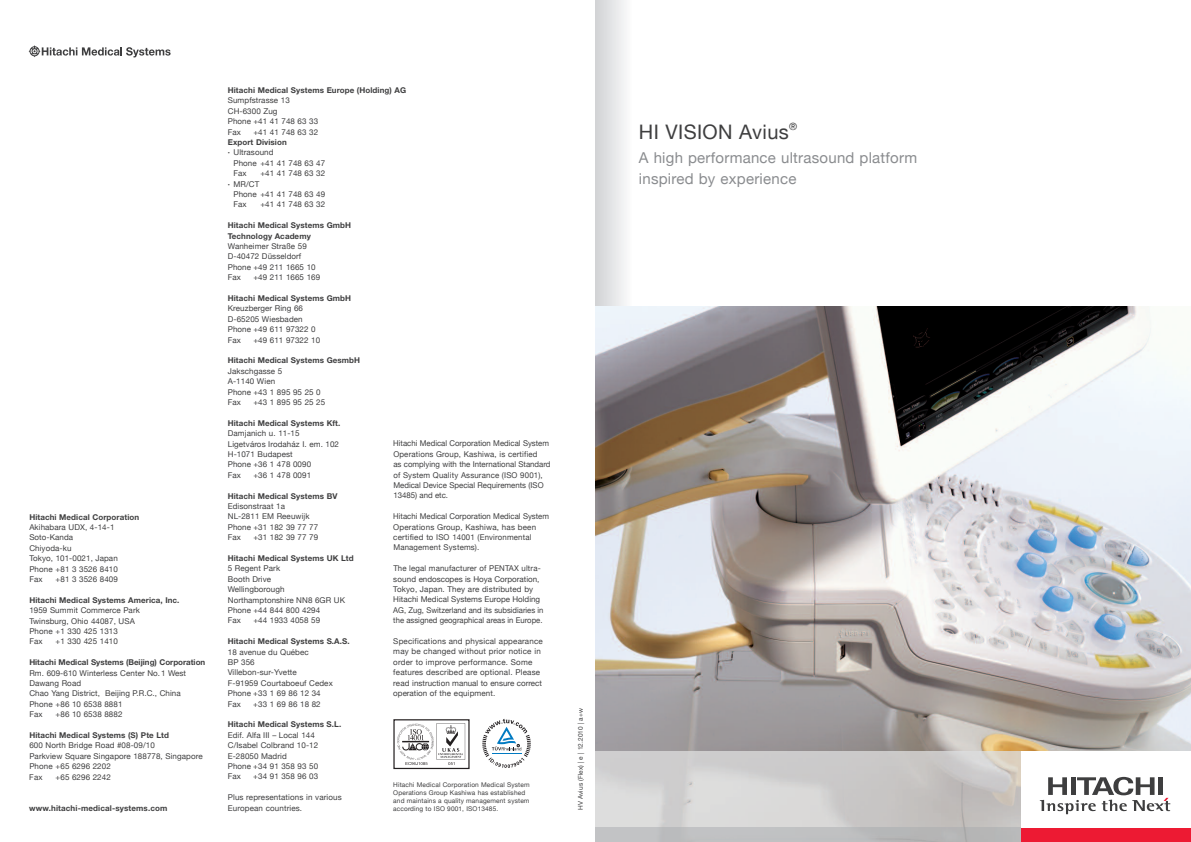
<style>
.page{position:relative;width:1191px;height:842px;background:#fff}
.page>*{position:absolute;margin:0;border:0;box-sizing:border-box;transform-origin:0 0}
.t1{font:20px "Helvetica Neue";letter-spacing:.015em;color:#3e3e3f}
.t2{font:15px/21px "Helvetica Neue";letter-spacing:.015em;color:#8a8c8f}
.t3{font:10px "Helvetica Neue";color:#3e3e3f}
.t4{font:8px/10.4px "Helvetica Neue";letter-spacing:.01em;color:#3e3e3f}
.t5{font:700 8px/10.4px "Helvetica Neue";letter-spacing:.01em;color:#3e3e3f}
.t6{font:6.5px/8px "Helvetica Neue";letter-spacing:.02em;color:#3e3e3f}
.s1{font-weight:400}
.s2{font-weight:700}
</style>
<div class="page">
<svg style="left:595px;top:0;width:36px;height:842px"></svg>
<img style="left:595px;top:306px;width:596px;height:445px">
<svg style="left:28px;top:45px;width:143px;height:12px"></svg>
<svg style="left:393px;top:719px;width:77px;height:51px"></svg>
<div style="left:393px;top:719px;width:76px;height:50px;border:1px solid #231f20"></div>
<svg style="left:397px;top:723px;width:68px;height:42px"></svg>
<div style="left:1020px;top:827px;width:171px;height:15px;background:#ed1a33"></div>
<svg style="left:1039px;top:777px;width:131px;height:37px"></svg>
<svg style="left:482px;top:719px;width:49px;height:49px"></svg>
<p class="t5" style="left:29px;top:512px;width:111px">Hitachi Medical Corporation</p>
<p class="t4" style="left:29px;top:522px;width:90px">Akihabara UDX, 4-14-1<br>Soto-Kanda<br>Chiyoda-ku<br>Tokyo, 101-0021, Japan<br>Phone +81 3 3526 8410<br>Fax</p>
<p class="t4" style="left:56px;top:574px;width:64px">+81 3 3526 8409</p>
<p class="t5" style="left:29px;top:595px;width:152px">Hitachi Medical Systems America, Inc.</p>
<p class="t4" style="left:29px;top:605px;width:112px">1959 Summit Commerce Park<br>Twinsburg, Ohio 44087, USA<br>Phone +1 330 425 1313<br>Fax</p>
<p class="t4" style="left:56px;top:636px;width:64px">+1 330 425 1410</p>
<p class="t5" style="left:29px;top:658px;width:177px">Hitachi Medical Systems (Beijing) Corporation</p>
<p class="t4" style="left:29px;top:667px;width:158px">Rm. 609-610 Winterless Center No.1 West<br>Dawang Road<br>Chao Yang District, Beijing P.R.C., China<br>Phone +86 10 6538 8881<br>Fax</p>
<p class="t4" style="left:56px;top:709px;width:68px">+86 10 6538 8882</p>
<p class="t5" style="left:29px;top:731px;width:141px">Hitachi Medical Systems (S) Pte Ltd</p>
<p class="t4" style="left:29px;top:740px;width:175px">600 North Bridge Road #08-09/10<br>Parkview Square Singapore 188778, Singapore<br>Phone +65 6296 2202<br>Fax</p>
<p class="t4" style="left:56px;top:771px;width:57px">+65 6296 2242</p>
<p class="t5" style="left:29px;top:803px;width:140px">www.hitachi-medical-systems.com</p>
<p class="t5" style="left:228px;top:86px;width:180px">Hitachi Medical Systems Europe (Holding) AG</p>
<p class="t4" style="left:228px;top:95px;width:92px">Sumpfstrasse 13<br>CH-6300 Zug<br>Phone +41 41 748 63 33<br>Fax</p>
<p class="t4" style="left:253px;top:126px;width:66px">+41 41 748 63 32</p>
<p class="t5" style="left:228px;top:138px;width:61px">Export Division · <span class="s1">Ultrasound</span></p>
<p class="t4" style="left:233px;top:158px;width:93px">Phone +41 41 748 63 47<br>Fax</p>
<p class="t4" style="left:260px;top:168px;width:66px">+41 41 748 63 32</p>
<p class="t4" style="left:233px;top:178px;width:93px;text-indent:-6px"><span class="s2">·</span> MR/CT<br>Phone +41 41 748 63 49<br>Fax</p>
<p class="t4" style="left:260px;top:199px;width:66px">+41 41 748 63 32</p>
<p class="t5" style="left:228px;top:221px;width:125px">Hitachi Medical Systems GmbH<br>Technology Academy</p>
<p class="t4" style="left:228px;top:241px;width:89px">Wanheimer Straße 59<br>D-40472 Düsseldorf<br>Phone +49 211 1665 10<br>Fax</p>
<p class="t4" style="left:253px;top:272px;width:68px">+49 211 1665 169</p>
<p class="t5" style="left:228px;top:294px;width:125px">Hitachi Medical Systems GmbH</p>
<p class="t4" style="left:228px;top:303px;width:89px">Kreuzberger Ring 66<br>D-65205 Wiesbaden<br>Phone +49 611 97322 0<br>Fax</p>
<p class="t4" style="left:253px;top:334px;width:68px">+49 611 97322 10</p>
<p class="t5" style="left:228px;top:356px;width:134px">Hitachi Medical Systems GesmbH</p>
<p class="t4" style="left:228px;top:366px;width:94px">Jakschgasse 5<br>A-1140 Wien<br>Phone +43 1 895 95 25 0<br>Fax</p>
<p class="t4" style="left:253px;top:397px;width:73px">+43 1 895 95 25 25</p>
<p class="t5" style="left:228px;top:418px;width:114px">Hitachi Medical Systems Kft.</p>
<p class="t4" style="left:228px;top:428px;width:113px">Damjanich u. 11-15<br>Ligetváros Irodaház I. em. 102<br>H-1071 Budapest<br>Phone +36 1 478 0090<br>Fax</p>
<p class="t4" style="left:393px;top:438px;width:159px">Hitachi Medical Corporation Medical System Operations Group, Kashiwa, is certified<br>as complying with the International Standard of System Quality Assurance (ISO 9001), Medical Device Special Requirements (ISO 13485) and etc.</p>
<p class="t4" style="left:393px;top:511px;width:157px">Hitachi Medical Corporation Medical System Operations Group, Kashiwa, has been certified to ISO 14001 (Environmental Management Systems).</p>
<p class="t4" style="left:393px;top:563px;width:152px">The legal manufacturer of PENTAX ultra&shy;sound endoscopes is Hoya Corporation, Tokyo, Japan. They are distributed by Hitachi Medical Systems Europe Holding AG, Zug, Switzerland and its subsidiaries in the assigned geographical areas in Europe.</p>
<p class="t4" style="left:393px;top:636px;width:151px">Specifications and physical appearance may be changed without prior notice in order to improve performance. Some features described are optional. Please read instruction manual to ensure correct operation of the equipment.</p>
<p class="t4" style="left:253px;top:470px;width:59px">+36 1 478 0091</p>
<p class="t5" style="left:228px;top:491px;width:111px">Hitachi Medical Systems BV</p>
<p class="t4" style="left:228px;top:501px;width:92px">Edisonstraat 1a<br>NL-2811 EM Reeuwijk<br>Phone +31 182 39 77 77<br>Fax</p>
<p class="t4" style="left:253px;top:532px;width:66px">+31 182 39 77 79</p>
<p class="t5" style="left:228px;top:554px;width:127px">Hitachi Medical Systems UK Ltd</p>
<p class="t4" style="left:228px;top:563px;width:119px">5 Regent Park<br>Booth Drive<br>Wellingborough<br>Northamptonshire NN8 6GR UK<br>Phone +44 844 800 4294<br>Fax</p>
<p class="t4" style="left:253px;top:615px;width:68px">+44 1933 4058 59</p>
<p class="t5" style="left:228px;top:637px;width:123px">Hitachi Medical Systems S.A.S.</p>
<p class="t4" style="left:228px;top:646px;width:106px">18 avenue du Québec<br>BP 356<br>Villebon-sur-Yvette<br>F-91959 Courtaboeuf Cedex<br>Phone +33 1 69 86 12 34<br>Fax</p>
<p class="t4" style="left:253px;top:698px;width:69px">+33 1 69 86 18 82</p>
<p class="t5" style="left:228px;top:720px;width:115px">Hitachi Medical Systems S.L.</p>
<p class="t4" style="left:228px;top:730px;width:92px">Edif. Alfa III – Local 144<br>C/Isabel Colbrand 10-12<br>E-28050 Madrid<br>Phone +34 91 358 93 50<br>Fax</p>
<p class="t4" style="left:253px;top:771px;width:66px">+34 91 358 96 03</p>
<p class="t4" style="left:228px;top:792px;width:116px">Plus representations in various<br>European countries.</p>
<p class="t6" style="left:393px;top:781px;width:138px">Hitachi Medical Corporation Medical System Operations Group Kashiwa has established and maintains a quality management system according to ISO 9001, ISO13485.</p>
<p class="t6" style="left:576px;top:810px;width:103px;rotate:-90deg">HV Avius (Flex) | e | 12.2010 | a+w</p>
<h1 class="t1" style="left:639px;top:120px;width:151px">HI VISION Avius</h1>
<p class="t3" style="left:789px;top:120px;width:9px">®</p>
<h2 class="t2" style="left:639px;top:147px;width:280px">A high performance ultrasound platform inspired by experience</h2>
</div>
